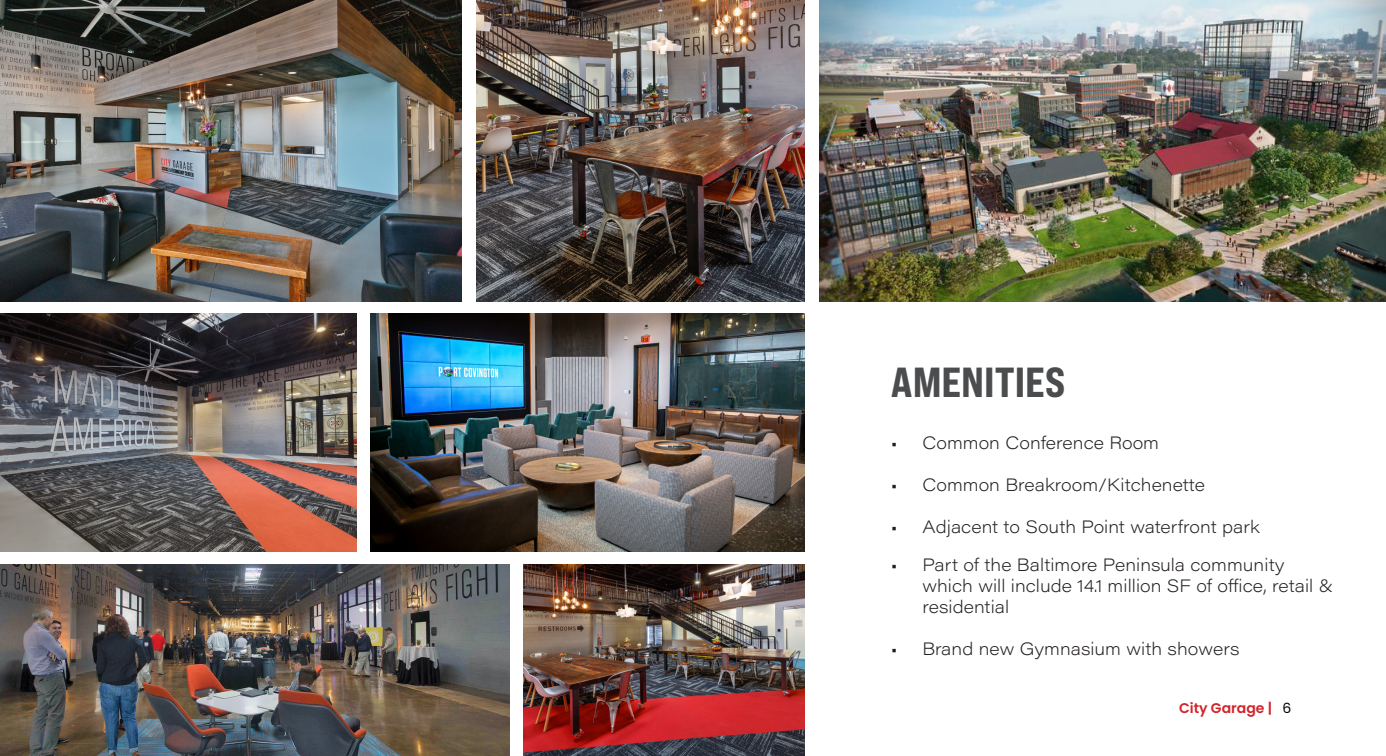
<style>
.page{position:relative;width:1386px;height:756px;background:#fff}
.page>*{position:absolute;margin:0;border:0;box-sizing:border-box;transform-origin:0 0}
.t1{font:42px "Bebas Neue Pro Exp Eb";color:#4b4c4d}
.t2{font:200 17.5px/21px "Acumin Pro Wide";color:#231f20}
.t3{font:600 14px "Poppins";color:#d1232a}
.s1{font-weight:400;color:#000}
</style>
<div class="page">
<img style="left:0;top:0;width:462px;height:302px">
<img style="left:0;top:314px;width:356px;height:237px">
<img style="left:370px;top:314px;width:434px;height:237px">
<img style="left:820px;top:0;width:566px;height:302px">
<img style="left:0;top:564px;width:510px;height:192px">
<img style="left:476px;top:0;width:328px;height:302px">
<img style="left:523px;top:564px;width:281px;height:192px">
<p class="t1" style="left:891px;top:356px;width:176px">AMENITIES</p>
<p class="t2" style="left:891px;top:431px;width:270px">• Common Conference Room</p>
<p class="t2" style="left:891px;top:473px;width:315px">• Common Breakroom/Kitchenette</p>
<p class="t2" style="left:891px;top:515px;width:371px">• Adjacent to South Point waterfront park</p>
<p class="t2" style="left:922px;top:554px;width:412px;text-indent:-31px">• Part of the Baltimore Peninsula community which will include 14.1 million SF of office, retail &amp; residential</p>
<p class="t2" style="left:891px;top:638px;width:350px">• Brand new Gymnasium with showers</p>
<p class="t3" style="left:1179px;top:700px;width:114px">City Garage | <span class="s1">6</span></p>
</div>
